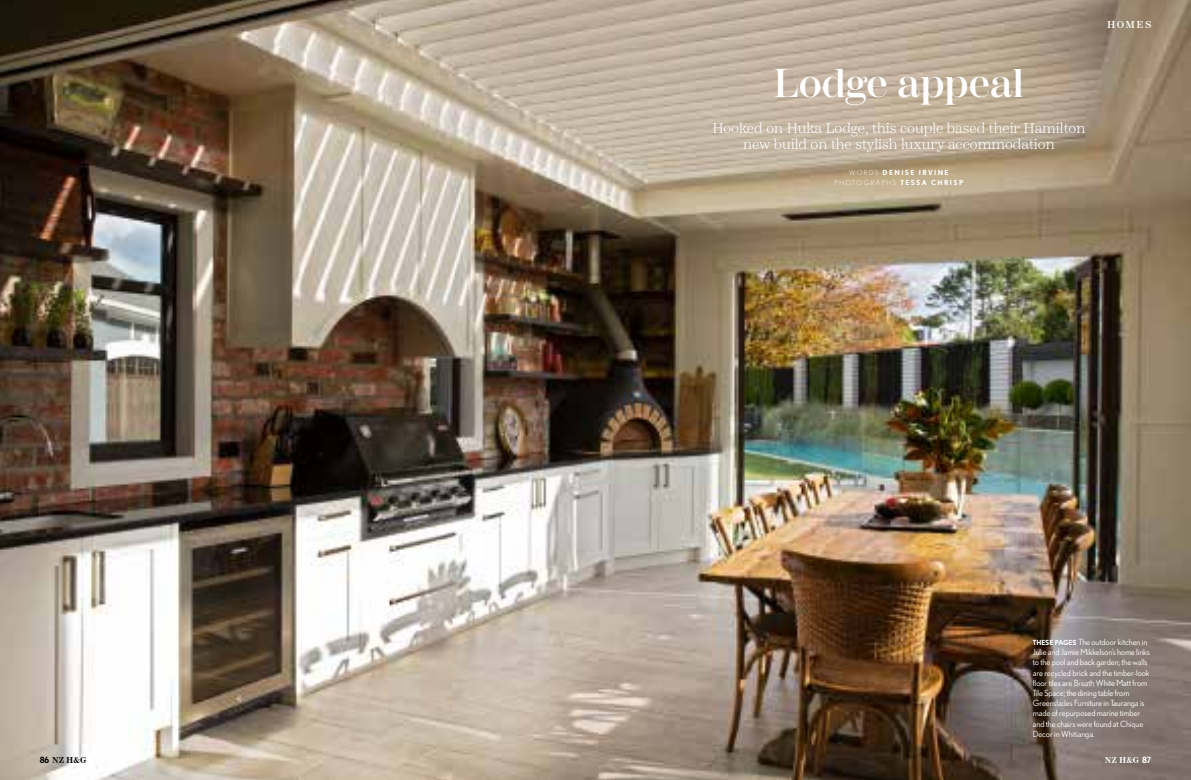
<style>
.page{position:relative;width:1191px;height:780px;background:#fff}
.page>*{position:absolute;margin:0;border:0;box-sizing:border-box;transform-origin:0 0}
.t1{font:600 40px "Scotch Display";color:#fff}
.t2{font:300 14px/16.8px "Scotch Text";color:#fff;text-align:center}
.t3{font:500 10px "Scotch Text";letter-spacing:.145em;color:#fff}
.t4{font:8.5px/10.2px "Nobel";letter-spacing:-.01em;color:#fff}
.t5{font:600 8.5px "Scotch Text";color:#000}
.t6{font:600 8.5px "Scotch Text";color:#fff}
.t7{font:700 7px/10px "Nobel";letter-spacing:.2em;color:#fff;text-align:center}
.s1{font-weight:300}
.s2{font-weight:700;font-size:7px}
.s3{font-family:"Nobel";font-weight:700}
</style>
<div class="page">
<img style="left:0;top:0;width:1191px;height:780px">
<h1 class="t1" style="left:773px;top:60px;width:252px">Lodge appeal</h1>
<h2 class="t2" style="left:712px;top:119px;width:374px">Hooked on Huka Lodge, this couple based their Hamilton new build on the stylish luxury accommodation</h2>
<p class="t7" style="left:834px;top:168px;width:130px"><span class="s1">WORDS</span> DENISE IRVINE<br><span class="s1">PHOTOGRAPHS</span> TESSA CHRISP</p>
<p class="t3" style="left:1107px;top:19px;width:46px">HOMES</p>
<p class="t4" style="left:1032px;top:636px;width:119px"><span class="s2">THESE PAGES</span> The outdoor kitchen in Julie and Jamie Mikkelson’s home links to the pool and back garden; the walls are recycled brick and the timber-look floor tiles are Breath White Matt from Tile Space; the dining table from Greenslades Furniture in Tauranga is made of repurposed marine timber and the chairs were found at Chique Decor in Whitianga.</p>
<p class="t5" style="left:40px;top:755px;width:48px"><span class="s3">86</span> NZ H&amp;G</p>
<p class="t6" style="left:1105px;top:755px;width:48px">NZ H&amp;G <span class="s3">87</span></p>
</div>
